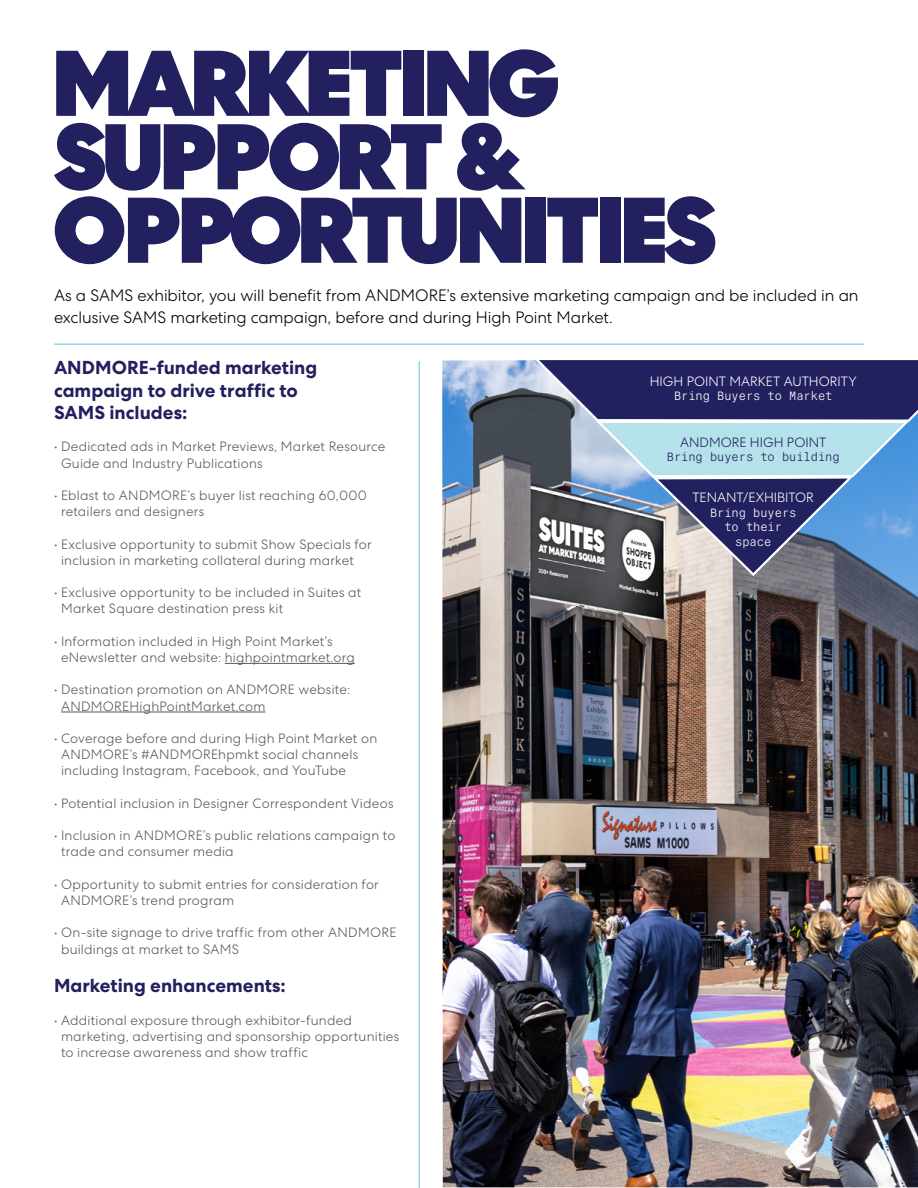
<style>
.page{position:relative;width:918px;height:1188px;background:#fff}
.page>*{position:absolute;margin:0;border:0;box-sizing:border-box;transform-origin:0 0}
.t1{font:900 93px/73.5px "Centra Andmore";letter-spacing:-.02em;color:#22205f}
.t2{font:700 18.75px/22.5px "Centra Andmore";color:#22205f}
.t3{font:300 16.5px/22.5px "Centra Andmore";letter-spacing:-.005em;color:#000}
.t4{font:300 13.5px/16.2px "Centra Andmore";letter-spacing:.015em;color:#58595b}
.t5{font:300 13.5px "Centra Andmore";color:#fff}
.t6{font:300 13.5px "Centra Andmore";color:#22205f}
.t7{font:300 12px/14.4px "General Grotesque Mono";color:#fff;text-align:center}
.t8{font:300 12px "General Grotesque Mono";color:#22205f}
</style>
<div class="page">
<img style="left:442px;top:360px;width:476px;height:827px">
<hr style="left:225px;top:663px;width:130px;height:1px;background:#58595b">
<hr style="left:61px;top:712px;width:205px;height:1px;background:#58595b">
<hr style="left:418px;top:361px;width:2px;height:827px;background:#95d7e3">
<svg style="left:528px;top:360px;width:390px;height:219px;background:#69799b"></svg>
<hr style="left:54px;top:343px;width:810px;height:2px;background:#95d7e3">
<h1 class="t1" style="left:54px;top:48px;width:663px">MARKETING<br>SUPPORT &amp;<br>OPPORTUNITIES</h1>
<p class="t3" style="left:54px;top:284px;width:806px">As a SAMS exhibitor, you will benefit from ANDMORE’s extensive marketing campaign and be included in an exclusive SAMS marketing campaign, before and during High Point Market.</p>
<h2 class="t2" style="left:54px;top:357px;width:265px">ANDMORE-funded marketing campaign to drive traffic to<br>SAMS includes:</h2>
<p class="t4" style="left:61px;top:439px;width:326px;text-indent:-7px">• Dedicated ads in Market Previews, Market Resource<br>Guide and Industry Publications</p>
<p class="t4" style="left:61px;top:487px;width:307px;text-indent:-7px">• Eblast to ANDMORE’s buyer list reaching 60,000 retailers and designers</p>
<p class="t4" style="left:61px;top:536px;width:312px;text-indent:-7px">• Exclusive opportunity to submit Show Specials for inclusion in marketing collateral during market</p>
<p class="t4" style="left:61px;top:585px;width:302px;text-indent:-7px">• Exclusive opportunity to be included in Suites at<br>Market Square destination press kit</p>
<p class="t4" style="left:61px;top:633px;width:295px;text-indent:-7px">• Information included in High Point Market’s eNewsletter and website: highpointmarket.org</p>
<p class="t4" style="left:61px;top:682px;width:291px;text-indent:-7px">• Destination promotion on ANDMORE website:<br>ANDMOREHighPointMarket.com</p>
<p class="t4" style="left:61px;top:730px;width:318px;text-indent:-7px">• Coverage before and during High Point Market on<br>ANDMORE’s #ANDMOREhpmkt social channels including Instagram, Facebook, and YouTube</p>
<p class="t4" style="left:54px;top:795px;width:341px">• Potential inclusion in Designer Correspondent Videos</p>
<p class="t4" style="left:61px;top:828px;width:336px;text-indent:-7px">• Inclusion in ANDMORE’s public relations campaign to trade and consumer media</p>
<p class="t4" style="left:61px;top:876px;width:319px;text-indent:-7px">• Opportunity to submit entries for consideration for<br>ANDMORE’s trend program</p>
<p class="t4" style="left:61px;top:925px;width:337px;text-indent:-7px">• On-site signage to drive traffic from other ANDMORE buildings at market to SAMS</p>
<h2 class="t2" style="left:54px;top:975px;width:233px">Marketing enhancements:</h2>
<p class="t4" style="left:61px;top:1012px;width:340px;text-indent:-7px">• Additional exposure through exhibitor-funded marketing, advertising and sponsorship opportunities to increase awareness and show traffic</p>
<p class="t5" style="left:650px;top:374px;width:208px">HIGH POINT MARKET AUTHORITY</p>
<p class="t7" style="left:674px;top:388px;width:160px">Bring Buyers to Market</p>
<p class="t6" style="left:680px;top:434px;width:148px">ANDMORE HIGH POINT</p>
<p class="t8" style="left:667px;top:449px;width:174px">Bring buyers to building</p>
<p class="t5" style="left:692px;top:490px;width:123px">TENANT/EXHIBITOR</p>
<p class="t7" style="left:710px;top:505px;width:88px">Bring buyers to their space</p>
</div>
